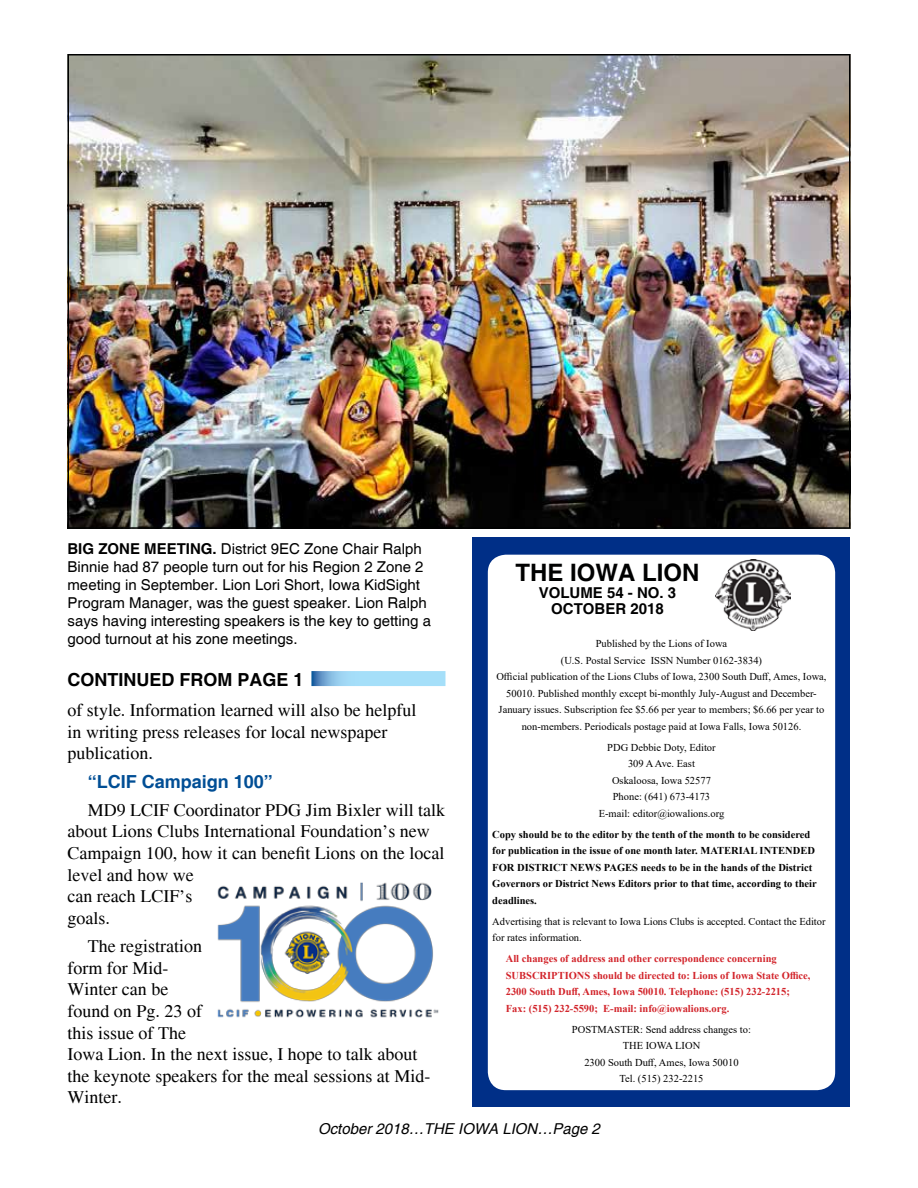
<style>
.page{position:relative;width:918px;height:1188px;background:#fff}
.page>*{position:absolute;margin:0;border:0;box-sizing:border-box;transform-origin:0 0}
.t1{font:700 24px "Helvetica";color:#000101}
.t2{font:18px/21.6px "Times";color:#000101}
.t3{font:18px/21.6px "Times";color:#000}
.t4{font:700 18px "Helvetica";color:#000}
.t5{font:700 18px "Helvetica";color:#004e95}
.t6{font:15px/18px "Helvetica";color:#000}
.t7{font:italic 15px "Helvetica";color:#000101}
.t8{font:700 15px/16.5px "Helvetica";color:#000101;text-align:center}
.t9{font:10.5px/16.5px "Times New Roman";color:#000101;text-align:center}
.t10{font:700 10.5px/16.5px "Times New Roman";color:#000101}
.t11{font:700 10.5px/16.5px "Times New Roman";color:#d2232a}
.s1{font-weight:700}
</style>
<div class="page">
<div style="left:472px;top:538px;width:378px;height:569px;background:#002f87"></div>
<div style="left:488px;top:555px;width:347px;height:535px;background:#fff;border-radius:18px"></div>
<img style="left:716px;top:559px;width:75px;height:71px">
<svg style="left:311px;top:671px;width:135px;height:15px;background:#99d1ef"></svg>
<img style="left:217px;top:882px;width:222px;height:136px">
<img style="left:71px;top:57px;width:776px;height:469px">
<div style="left:68px;top:54px;width:782px;height:475px;border:2px solid #000101"></div>
<p class="t6" style="left:68px;top:540px;width:365px"><span class="s1">BIG ZONE MEETING.</span> District 9EC Zone Chair Ralph Binnie had 87 people turn out for his Region 2 Zone 2 meeting in September. Lion Lori Short, Iowa KidSight Program Manager, was the guest speaker. Lion Ralph says having interesting speakers is the key to getting a good turnout at his zone meetings.</p>
<h2 class="t4" style="left:68px;top:669px;width:238px">CONTINUED FROM PAGE 1</h2>
<h2 class="t2" style="left:68px;top:699px;width:350px">of style. Information learned will also be helpful in writing press releases for local newspaper publication.</h2>
<h2 class="t5" style="left:88px;top:770px;width:187px">“LCIF Campaign 100”</h2>
<h2 class="t3" style="left:88px;top:799px;width:359px">MD9 LCIF Coordinator PDG Jim Bixler will talk</h2>
<h2 class="t2" style="left:68px;top:821px;width:378px">about Lions Clubs International Foundation’s new<br>Campaign 100, how it can benefit Lions on the local level and how we<br>can reach LCIF’s<br>goals.</h2>
<h2 class="t3" style="left:68px;top:936px;width:364px;text-indent:20px">The registration<br>form for Mid-<br>Winter can be<br>found on Pg. 23 of<br>this issue of The<br>Iowa Lion. In the next issue, I hope to talk about the keynote speakers for the meal sessions at Mid-<br>Winter.</h2>
<h1 class="t1" style="left:516px;top:558px;width:186px">THE IOWA LION</h1>
<h3 class="t8" style="left:539px;top:585px;width:139px">VOLUME 54 - NO. 3<br>OCTOBER 2018</h3>
<p class="t9" style="left:496px;top:635px;width:332px">Published by the Lions of Iowa<br>(U.S. Postal Service ISSN Number 0162-3834)<br>Official publication of the Lions Clubs of Iowa, 2300 South Duff, Ames, Iowa, 50010. Published monthly except bi-monthly July-August and December-January issues. Subscription fee $5.66 per year to members; $6.66 per year to non-members. Periodicals postage paid at Iowa Falls, Iowa 50126.</p>
<p class="t9" style="left:599px;top:739px;width:127px">PDG Debbie Doty, Editor<br>309 A Ave. East<br>Oskaloosa, Iowa 52577<br>Phone: (641) 673-4173<br>E-mail: editor@iowalions.org</p>
<p class="t10" style="left:492px;top:826px;width:326px">Copy should be to the editor by the tenth of the month to be considered for publication in the issue of one month later. MATERIAL INTENDED FOR DISTRICT NEWS PAGES needs to be in the hands of the District Governors or District News Editors prior to that time, according to their deadlines.</p>
<p class="t9" style="left:492px;top:912px;width:335px;text-align:left">Advertising that is relevant to Iowa Lions Clubs is accepted. Contact the Editor for rates information.</p>
<p class="t11" style="left:506px;top:950px;width:306px">All changes of address and other correspondence concerning SUBSCRIPTIONS should be directed to: Lions of Iowa State Office, 2300 South Duff, Ames, Iowa 50010. Telephone: (515) 232-2215; Fax: (515) 232-5590; E-mail: info@iowalions.org.</p>
<p class="t9" style="left:572px;top:1020px;width:181px">POSTMASTER: Send address changes to:<br>THE IOWA LION<br>2300 South Duff, Ames, Iowa 50010<br>Tel. (515) 232-2215</p>
<h3 class="t7" style="left:318px;top:1120px;width:283px">October 2018…THE IOWA LION…Page 2</h3>
</div>
